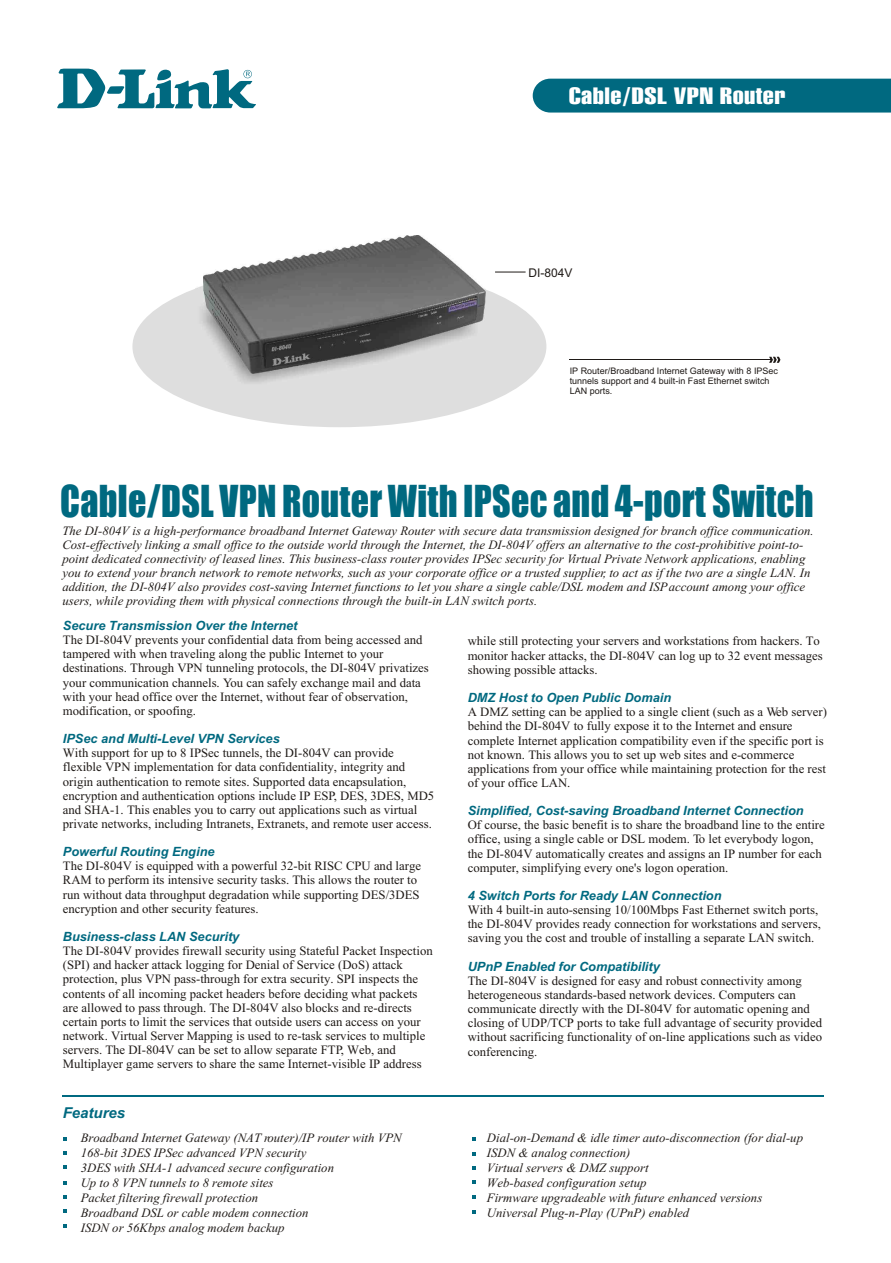
<style>
.page{position:relative;width:891px;height:1263px;background:#fff}
.page>*{position:absolute;margin:0;border:0;box-sizing:border-box;transform-origin:0 0}
.t1{font:40.65px "Impact";letter-spacing:.01em;color:#006980;scale:.88 1}
.t2{font:22.95px "Swiss 911 X Cm BT";letter-spacing:.015em;color:#fff;scale:1.42 1}
.t3{font:italic 700 15px "Arial";color:#006980}
.t4{font:12.75px/14.1px "Times New Roman";color:#1f1a17}
.t5{font:italic 12.75px/15px "Times New Roman";color:#1f1a17}
.t6{font:italic 700 12.75px "Arial";color:#006980}
.t7{font:12px "Arial";color:#1f1a17}
.t8{font:9px/10.1px "Arial";color:#1f1a17}
</style>
<div class="page">
<div style="left:132px;top:266px;width:414px;height:161px;background:#dedede;border-radius:50%"></div>
<svg style="left:57px;top:69px;width:199px;height:39px"></svg>
<hr style="left:569px;top:359px;width:203px;height:1px;background:#1f1a17">
<svg style="left:769px;top:357px;width:11px;height:6px"></svg>
<hr style="left:495px;top:272px;width:31px;height:1px;background:#1f1a17">
<svg style="left:532px;top:78px;width:359px;height:35px;background:#0b6f85"></svg>
<hr style="left:62px;top:1095px;width:762px;height:2px;background:#006980">
<svg style="left:63px;top:1137px;width:4px;height:4px"></svg>
<svg style="left:63px;top:1151px;width:4px;height:4px"></svg>
<svg style="left:472px;top:1152px;width:3px;height:4px"></svg>
<svg style="left:63px;top:1165px;width:4px;height:4px"></svg>
<svg style="left:63px;top:1181px;width:4px;height:4px"></svg>
<svg style="left:472px;top:1166px;width:3px;height:4px"></svg>
<svg style="left:63px;top:1195px;width:4px;height:4px"></svg>
<svg style="left:472px;top:1180px;width:3px;height:4px"></svg>
<svg style="left:63px;top:1209px;width:4px;height:4px"></svg>
<svg style="left:63px;top:1224px;width:4px;height:4px"></svg>
<svg style="left:472px;top:1195px;width:3px;height:4px"></svg>
<svg style="left:472px;top:1210px;width:3px;height:4px"></svg>
<img style="left:203px;top:235px;width:283px;height:139px">
<h2 class="t2" style="left:569px;top:86px;width:154px">Cable/DSL VPN Router</h2>
<p class="t7" style="left:529px;top:268px;width:46px">DI-804V</p>
<p class="t8" style="left:570px;top:367px;width:210px">IP Router/Broadband Internet Gateway with 8 IPSec tunnels support and 4 built-in Fast Ethernet switch<br>LAN ports.</p>
<h1 class="t1" style="left:60px;top:485px;width:858px">Cable/DSL VPN Router With IPSec and 4-port Switch</h1>
<p class="t5" style="left:62px;top:524px;width:753px;line-height:14.1px">The DI-804V is a high-performance broadband Internet Gateway Router with secure data transmission designed for branch office communication.<br>Cost-effectively linking a small office to the outside world through the Internet, the DI-804V offers an alternative to the cost-prohibitive point-to&shy;point dedicated connectivity of leased lines. This business-class router provides IPSec security for Virtual Private Network applications, enabling you to extend your branch network to remote networks, such as your corporate office or a trusted supplier, to act as if the two are a single LAN. In addition, the DI-804V also provides cost-saving Internet functions to let you share a single cable/DSL modem and ISP account among your office users, while providing them with physical connections through the built-in LAN switch ports.</p>
<p class="t6" style="left:63px;top:621px;width:236px">Secure Transmission Over the Internet</p>
<p class="t4" style="left:63px;top:634px;width:368px">The DI-804V prevents your confidential data from being accessed and tampered with when traveling along the public Internet to your destinations. Through VPN tunneling protocols, the DI-804V privatizes your communication channels. You can safely exchange mail and data with your head office over the Internet, without fear of observation, modification, or spoofing.</p>
<p class="t4" style="left:63px;top:747px;width:373px">With support for up to 8 IPSec tunnels, the DI-804V can provide flexible VPN implementation for data confidentiality, integrity and origin authentication to remote sites. Supported data encapsulation, encryption and authentication options include IP ESP, DES, 3DES, MD5 and SHA-1. This enables you to carry out applications such as virtual private networks, including Intranets, Extranets, and remote user access.</p>
<p class="t4" style="left:63px;top:860px;width:360px">The DI-804V is equipped with a powerful 32-bit RISC CPU and large RAM to perform its intensive security tasks. This allows the router to run without data throughput degradation while supporting DES/3DES encryption and other security features.</p>
<p class="t4" style="left:63px;top:945px;width:371px">The DI-804V provides firewall security using Stateful Packet Inspection (SPI) and hacker attack logging for Denial of Service (DoS) attack protection, plus VPN pass-through for extra security. SPI inspects the contents of all incoming packet headers before deciding what packets are allowed to pass through. The DI-804V also blocks and re-directs certain ports to limit the services that outside users can access on your network. Virtual Server Mapping is used to re-task services to multiple servers. The DI-804V can be set to allow separate FTP, Web, and Multiplayer game servers to share the same Internet-visible IP address</p>
<p class="t6" style="left:63px;top:734px;width:218px">IPSec and Multi-Level VPN Services</p>
<p class="t6" style="left:63px;top:847px;width:153px">Powerful Routing Engine</p>
<p class="t6" style="left:63px;top:932px;width:178px">Business-class LAN Security</p>
<p class="t3" style="left:63px;top:1107px;width:64px">Features</p>
<p class="t4" style="left:468px;top:635px;width:357px">while still protecting your servers and workstations from hackers. To monitor hacker attacks, the DI-804V can log up to 32 event messages showing possible attacks.</p>
<p class="t4" style="left:468px;top:706px;width:361px">A DMZ setting can be applied to a single client (such as a Web server) behind the DI-804V to fully expose it to the Internet and ensure complete Internet application compatibility even if the specific port is not known. This allows you to set up web sites and e-commerce applications from your office while maintaining protection for the rest of your office LAN.</p>
<p class="t4" style="left:468px;top:819px;width:359px">Of course, the basic benefit is to share the broadband line to the entire office, using a single cable or DSL modem. To let everybody logon, the DI-804V automatically creates and assigns an IP number for each computer, simplifying every one's logon operation.</p>
<p class="t4" style="left:468px;top:904px;width:355px">With 4 built-in auto-sensing 10/100Mbps Fast Ethernet switch ports, the DI-804V provides ready connection for workstations and servers, saving you the cost and trouble of installing a separate LAN switch.</p>
<p class="t4" style="left:468px;top:975px;width:356px">The DI-804V is designed for easy and robust connectivity among heterogeneous standards-based network devices. Computers can communicate directly with the DI-804V for automatic opening and closing of UDP/TCP ports to take full advantage of security provided without sacrificing functionality of on-line applications such as video conferencing.</p>
<p class="t6" style="left:468px;top:693px;width:205px">DMZ Host to Open Public Domain</p>
<p class="t6" style="left:468px;top:806px;width:337px">Simplified, Cost-saving Broadband Internet Connection</p>
<p class="t6" style="left:468px;top:891px;width:255px">4 Switch Ports for Ready LAN Connection</p>
<p class="t6" style="left:468px;top:962px;width:194px">UPnP Enabled for Compatibility</p>
<p class="t5" style="left:81px;top:1131px;width:323px">Broadband Internet Gateway (NAT router)/IP router with VPN 168-bit 3DES IPSec advanced VPN security<br>3DES with SHA-1 advanced secure configuration<br>Up to 8 VPN tunnels to 8 remote sites<br>Packet filtering firewall protection<br>Broadband DSL or cable modem connection<br>ISDN or 56Kbps analog modem backup</p>
<p class="t5" style="left:487px;top:1132px;width:318px">Dial-on-Demand &amp; idle timer auto-disconnection (for dial-up ISDN &amp; analog connection)<br>Virtual servers &amp; DMZ support<br>Web-based configuration setup<br>Firmware upgradeable with future enhanced versions Universal Plug-n-Play (UPnP) enabled</p>
</div>
